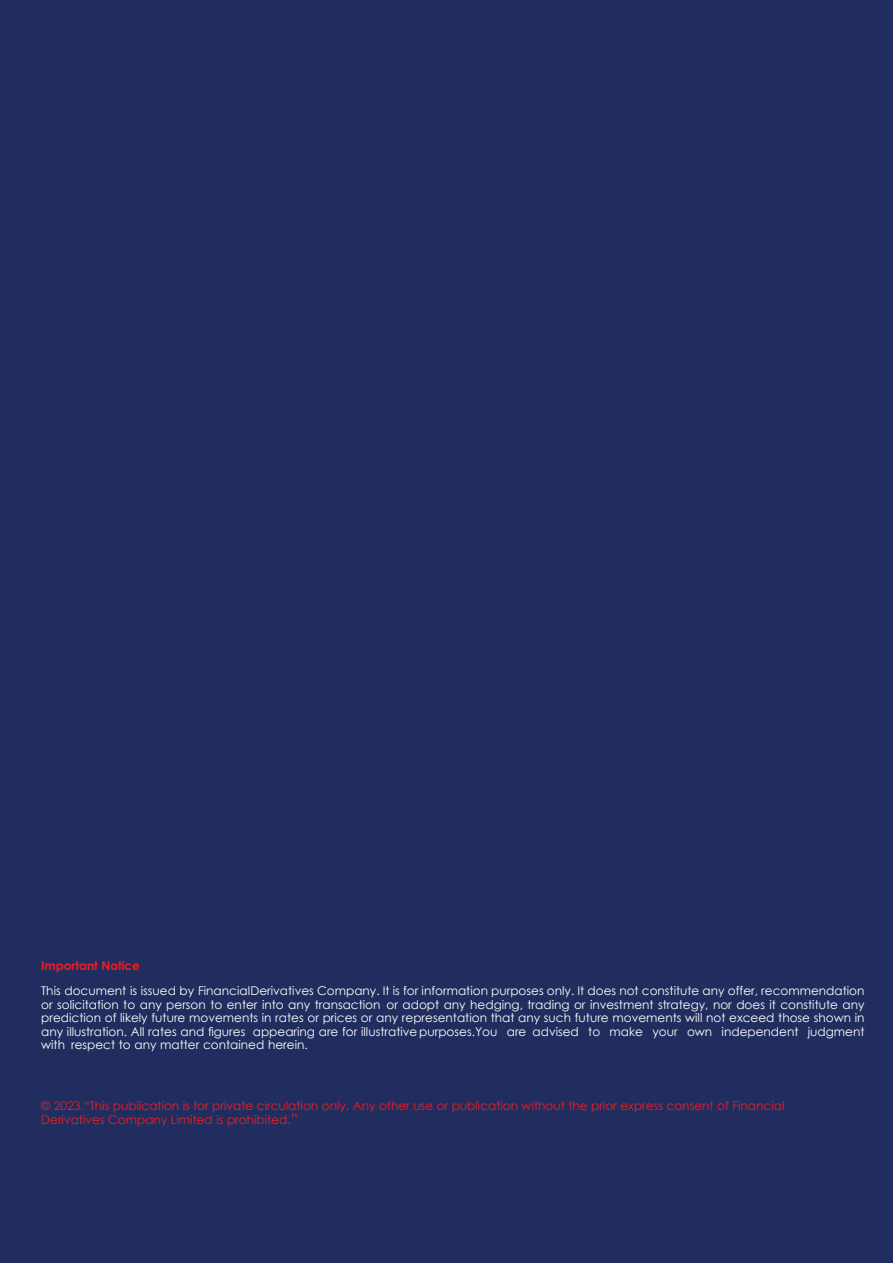
<style>
.page{position:relative;width:893px;height:1263px;background:#212d5e}
.page>*{position:absolute;margin:0;border:0;box-sizing:border-box;transform-origin:0 0}
.t1{font:12px/13.5px "Century Gothic";color:#fff;text-align:justify}
.t2{font:12px/13.5px "Century Gothic";color:#ee1e23}
.t3{font:700 12px "Century Gothic";color:#ee1e23}
.s1{font-size:14.25px}
</style>
<div class="page">
<p class="t3" style="left:41px;top:961px;width:100px">Important Notice</p>
<p class="t1" style="left:41px;top:985px;width:825px">This document is issued by FinancialDerivatives Company. It is for information purposes only. It does not constitute any offer, recommendation or solicitation to any person to enter into any transaction or adopt any hedging, trading or investment strategy, nor does it constitute any prediction of likely future movements in rates or prices or any representation that any such future movements will not exceed those shown in any illustration. All rates and figures appearing are for illustrative purposes.You are advised to make your own independent judgment with respect to any matter contained herein.</p>
<p class="t2" style="left:41px;top:1100px;width:745px">© 2023.“This publication is for private circulation only. Any other use or publication without the prior express consent of Financial<br>Derivatives Company Limited is prohibited<span class="s1">.”</span></p>
</div>
